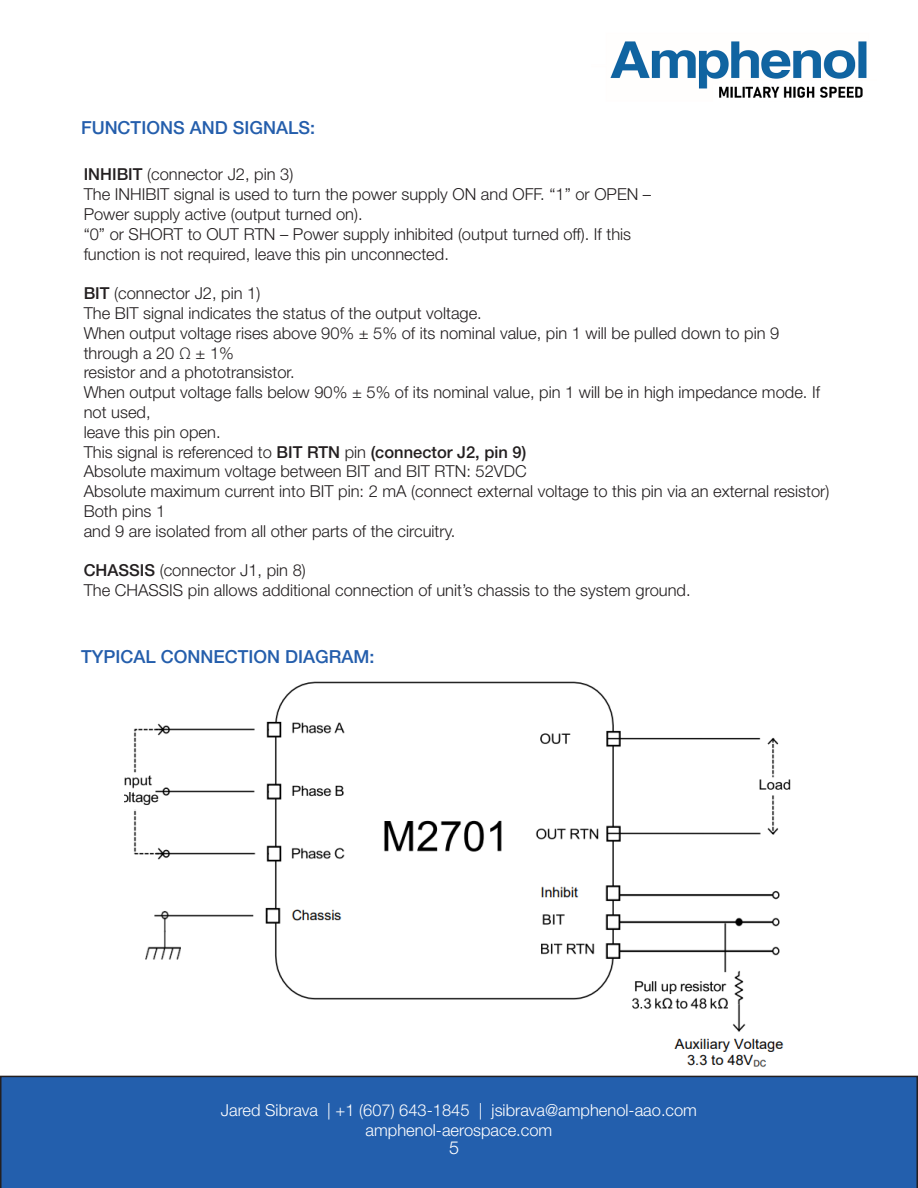
<style>
.page{position:relative;width:918px;height:1188px;background:#fff}
.page>*{position:absolute;margin:0;border:0;box-sizing:border-box;transform-origin:0 0}
.t1{font:500 18px "Helvetica Neue LT Std";color:#245eac}
.t2{font:300 18px "Helvetica Neue LT Std";color:#fff}
.t3{font:300 16.5px/19.8px "Helvetica Neue LT Std";color:#231f20}
.t4{font:300 16.5px/19.8px "Helvetica Neue LT Std";color:#fff;text-align:center}
.s1{font-weight:500}
</style>
<div class="page">
<img style="left:610px;top:41px;width:257px;height:57px">
<div style="left:0;top:1076px;width:918px;height:112px;background:#235fad"></div>
<img style="left:124px;top:681px;width:667px;height:386px">
<p class="t1" style="left:81px;top:117px;width:236px">FUNCTIONS AND SIGNALS:</p>
<p class="t3" style="left:84px;top:164px;width:211px"><span class="s1">INHIBIT</span> (connector J2, pin 3)</p>
<p class="t3" style="left:84px;top:184px;width:569px">The INHIBIT signal is used to turn the power supply ON and OFF. “1” or OPEN –</p>
<p class="t3" style="left:84px;top:204px;width:281px">Power supply active (output turned on).</p>
<p class="t3" style="left:84px;top:224px;width:549px">“0” or SHORT to OUT RTN – Power supply inhibited (output turned off). If this</p>
<p class="t3" style="left:84px;top:244px;width:367px">function is not required, leave this pin unconnected.</p>
<p class="t3" style="left:84px;top:283px;width:178px"><span class="s1">BIT</span> (connector J2, pin 1)</p>
<p class="t3" style="left:84px;top:303px;width:400px">The BIT signal indicates the status of the output voltage.</p>
<p class="t3" style="left:84px;top:323px;width:697px">When output voltage rises above 90% ± 5% of its nominal value, pin 1 will be pulled down to pin 9 through a 20 Ω ± 1%</p>
<p class="t3" style="left:84px;top:362px;width:213px">resistor and a phototransistor.</p>
<p class="t3" style="left:84px;top:382px;width:738px">When output voltage falls below 90% ± 5% of its nominal value, pin 1 will be in high impedance mode. If not used,</p>
<p class="t3" style="left:84px;top:422px;width:138px">leave this pin open.</p>
<p class="t3" style="left:84px;top:442px;width:444px">This signal is referenced to <span class="s1">BIT RTN</span> pin <span class="s1">(connector J2, pin 9)</span></p>
<p class="t3" style="left:84px;top:461px;width:444px">Absolute maximum voltage between BIT and BIT RTN: 52VDC</p>
<p class="t3" style="left:84px;top:481px;width:747px">Absolute maximum current into BIT pin: 2 mA (connect external voltage to this pin via an external resistor)<br>Both pins 1</p>
<p class="t3" style="left:84px;top:521px;width:373px">and 9 are isolated from all other parts of the circuitry.</p>
<p class="t3" style="left:84px;top:560px;width:224px"><span class="s1">CHASSIS</span> (connector J1, pin 8)</p>
<p class="t3" style="left:84px;top:580px;width:608px">The CHASSIS pin allows additional connection of unit’s chassis to the system ground.</p>
<p class="t1" style="left:81px;top:646px;width:295px">TYPICAL CONNECTION DIAGRAM:</p>
<p class="t4" style="left:221px;top:1100px;width:478px">Jared Sibrava | +1 (607) 643-1845 | jsibrava@amphenol-aao.com amphenol-aerospace.com</p>
<p class="t2" style="left:449px;top:1136px;width:12px">5</p>
</div>
